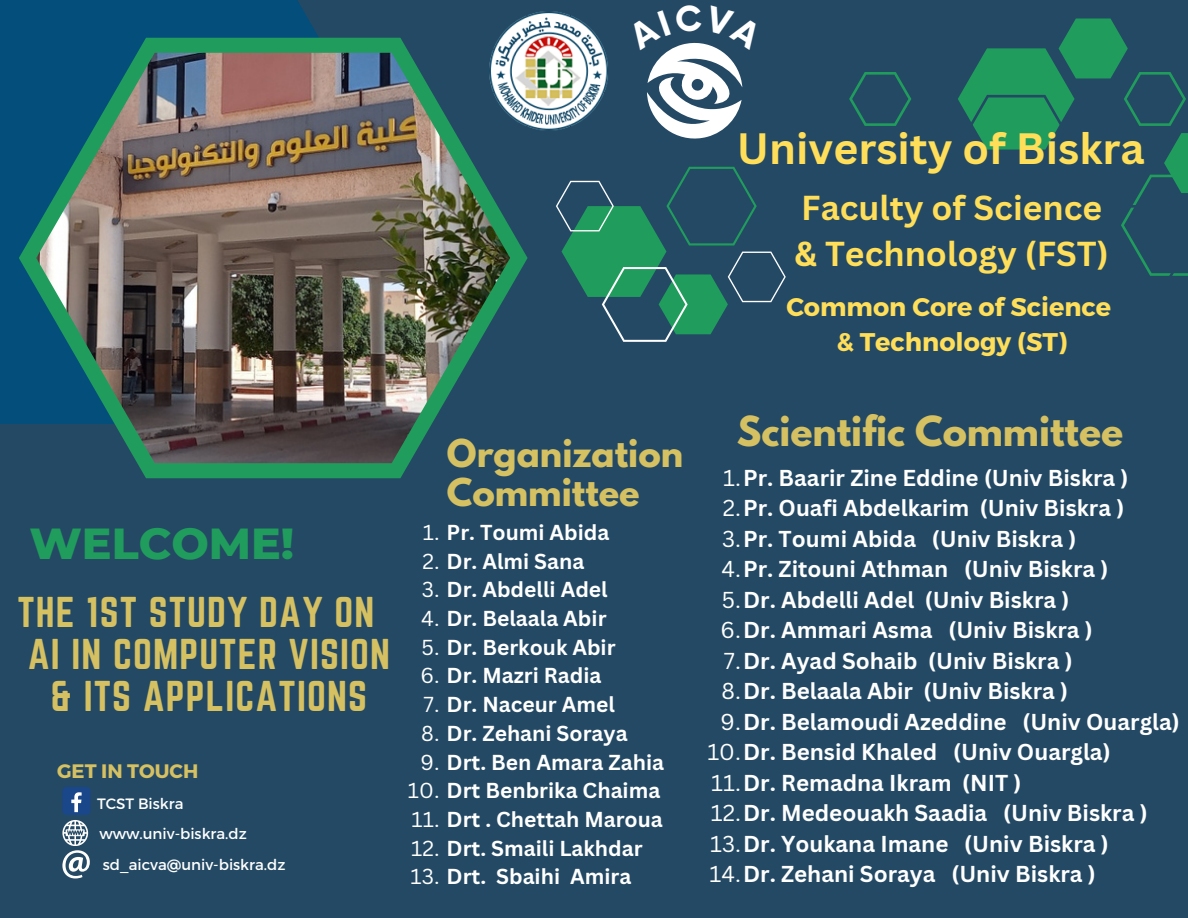
<style>
.page{position:relative;width:1188px;height:918px;background:#244964}
.page>*{position:absolute;margin:0;border:0;box-sizing:border-box;transform-origin:0 0}
.t1{font:800 44.25px "Montserrat";color:#209d5c}
.t2{font:700 42.75px "Canva Sans";color:#ffde59}
.t3{font:37.65px/42.8px "Norwester";letter-spacing:.03em;color:#d5c062;text-align:center}
.t4{font:700 36.6px "League Spartan";color:#d5c062}
.t5{font:700 33.9px/39.6px "League Spartan";color:#d5c062}
.t6{font:700 33.75px "Canva Sans";color:#ffde59}
.t7{font:700 25.5px "Montserrat";color:#ffde59}
.t8{font:700 22.35px "Canva Sans";color:#fff}
.t9{font:700 21px "Canva Sans";color:#fff}
.t10{font:700 19.5px "Montserrat";color:#d5c062}
.t11{font:15px "Montserrat";color:#fff}
.s1{font-weight:400}
</style>
<div class="page">
<svg style="left:0;top:0;width:400px;height:424px;fill:#034e7b"></svg>
<svg style="left:19px;top:38px;width:508px;height:440px"></svg>
<img style="left:36px;top:53px;width:474px;height:410px">
<svg style="left:556px;top:167px;width:229px;height:175px"></svg>
<svg style="left:849px;top:18px;width:339px;height:258px"></svg>
<img style="left:488px;top:11px;width:120px;height:120px">
<div style="left:62px;top:787px;width:29px;height:28px;background:#1a4789;border-radius:4px"></div>
<svg style="left:71px;top:792px;width:11px;height:20px"></svg>
<svg style="left:62px;top:820px;width:27px;height:58px"></svg>
<svg style="left:647px;top:42px;width:96px;height:97px"></svg>
<p class="t1" style="left:29px;top:516px;width:266px">WELCOME!</p>
<p class="t3" style="left:17px;top:591px;width:359px">THE 1ST STUDY DAY ON</p>
<p class="t3" style="left:28px;top:632px;width:364px">AI IN COMPUTER VISION &amp; ITS APPLICATIONS</p>
<p class="t10" style="left:57px;top:758px;width:143px">GET IN TOUCH</p>
<p class="t11" style="left:97px;top:794px;width:88px">TCST Biskra</p>
<p class="t11" style="left:99px;top:824px;width:149px">www.univ-biskra.dz</p>
<p class="t11" style="left:103px;top:855px;width:184px">sd_aicva@univ-biskra.dz</p>
<p class="t5" style="left:447px;top:438px;width:238px">Organization<br>Committee</p>
<p class="t9" style="left:423px;top:518px;width:188px"><span class="s1">1.</span> Pr. Toumi Abida</p>
<p class="t9" style="left:422px;top:546px;width:163px"><span class="s1">2.</span> Dr. Almi Sana</p>
<p class="t9" style="left:422px;top:575px;width:187px"><span class="s1">3.</span> Dr. Abdelli Adel</p>
<p class="t9" style="left:421px;top:604px;width:187px"><span class="s1">4.</span> Dr. Belaala Abir</p>
<p class="t9" style="left:422px;top:632px;width:196px"><span class="s1">5.</span> Dr. Berkouk Abir</p>
<p class="t9" style="left:420px;top:661px;width:183px"><span class="s1">6.</span> Dr. Mazri Radia</p>
<p class="t9" style="left:424px;top:690px;width:193px"><span class="s1">7.</span> Dr. Naceur Amel</p>
<p class="t9" style="left:421px;top:718px;width:208px"><span class="s1">8.</span> Dr. Zehani Soraya</p>
<p class="t9" style="left:420px;top:747px;width:245px"><span class="s1">9.</span> Drt. Ben Amara Zahia</p>
<p class="t9" style="left:408px;top:776px;width:254px"><span class="s1">10.</span> Drt Benbrika Chaima</p>
<p class="t9" style="left:412px;top:804px;width:253px"><span class="s1">11.</span> Drt . Chettah Maroua</p>
<p class="t9" style="left:411px;top:833px;width:233px"><span class="s1">12.</span> Drt. Smaili Lakhdar</p>
<p class="t9" style="left:411px;top:862px;width:222px"><span class="s1">13.</span> Drt. Sbaihi Amira</p>
<p class="t2" style="left:737px;top:119px;width:409px">University of Biskra</p>
<p class="t6" style="left:801px;top:184px;width:302px">Faculty of Science</p>
<p class="t6" style="left:795px;top:230px;width:316px">&amp; Technology (FST)</p>
<p class="t7" style="left:786px;top:290px;width:326px">Common Core of Science</p>
<p class="t7" style="left:836px;top:325px;width:232px">&amp; Technology (ST)</p>
<p class="t4" style="left:737px;top:413px;width:388px">Scientific Committee</p>
<p class="t8" style="left:723px;top:462px;width:407px"><span class="s1">1.</span>Pr. Baarir Zine Eddine (Univ Biskra )</p>
<p class="t8" style="left:723px;top:493px;width:403px"><span class="s1">2.</span>Pr. Ouafi Abdelkarim (Univ Biskra )</p>
<p class="t8" style="left:722px;top:523px;width:356px"><span class="s1">3.</span>Pr. Toumi Abida (Univ Biskra )</p>
<p class="t8" style="left:721px;top:553px;width:388px"><span class="s1">4.</span>Pr. Zitouni Athman (Univ Biskra )</p>
<p class="t8" style="left:722px;top:584px;width:349px"><span class="s1">5.</span>Dr. Abdelli Adel (Univ Biskra )</p>
<p class="t8" style="left:721px;top:614px;width:374px"><span class="s1">6.</span>Dr. Ammari Asma (Univ Biskra )</p>
<p class="t8" style="left:724px;top:645px;width:350px"><span class="s1">7.</span>Dr. Ayad Sohaib (Univ Biskra )</p>
<p class="t8" style="left:721px;top:675px;width:348px"><span class="s1">8.</span>Dr. Belaala Abir (Univ Biskra )</p>
<p class="t8" style="left:721px;top:706px;width:461px"><span class="s1">9.</span>Dr. Belamoudi Azeddine (Univ Ouargla)</p>
<p class="t8" style="left:707px;top:736px;width:405px"><span class="s1">10.</span>Dr. Bensid Khaled (Univ Ouargla)</p>
<p class="t8" style="left:711px;top:767px;width:312px"><span class="s1">11.</span>Dr. Remadna Ikram (NIT )</p>
<p class="t8" style="left:711px;top:797px;width:438px"><span class="s1">12.</span>Dr. Medeouakh Saadia (Univ Biskra )</p>
<p class="t8" style="left:710px;top:828px;width:400px"><span class="s1">13.</span>Dr. Youkana Imane (Univ Biskra )</p>
<p class="t8" style="left:710px;top:858px;width:388px"><span class="s1">14.</span>Dr. Zehani Soraya (Univ Biskra )</p>
</div>
